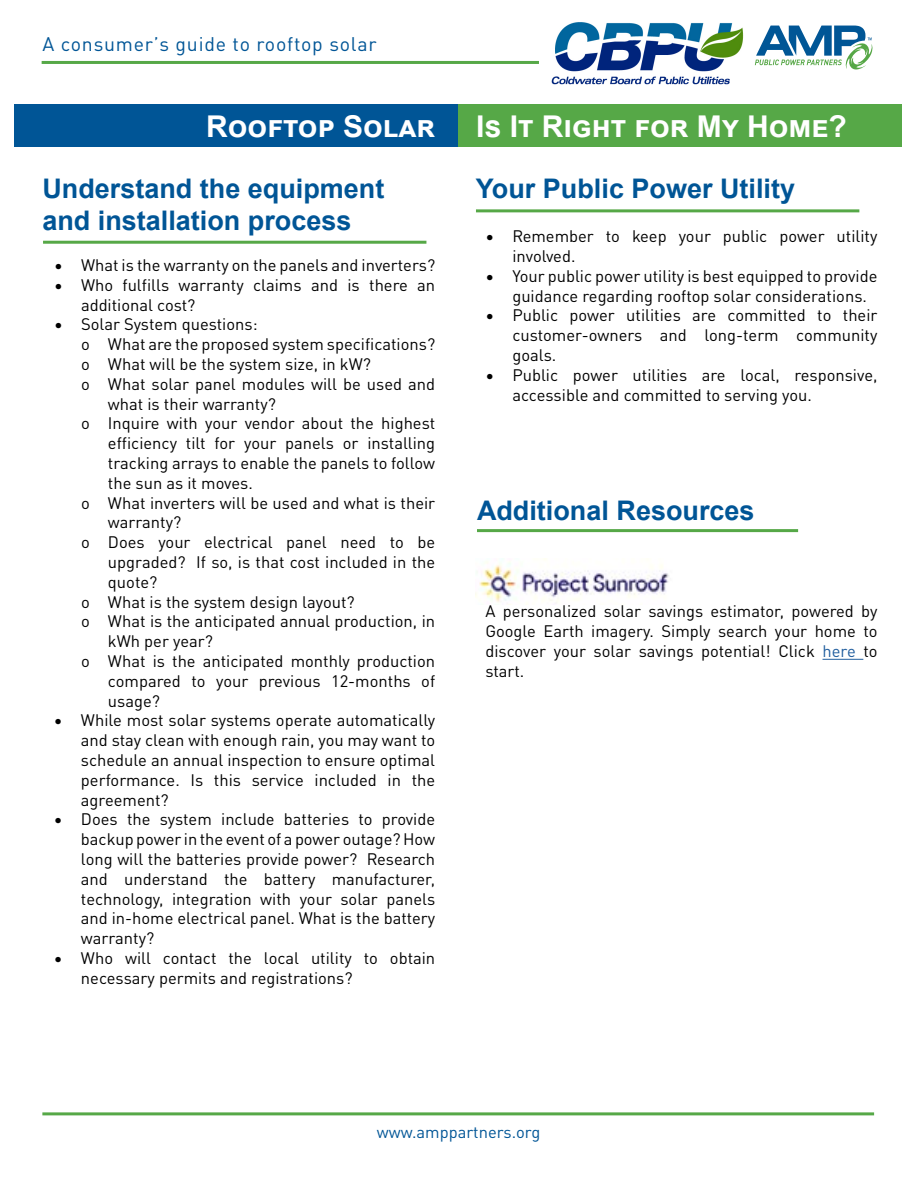
<style>
.page{position:relative;width:918px;height:1188px;background:#fff}
.page>*{position:absolute;margin:0;border:0;box-sizing:border-box;transform-origin:0 0}
.t1{font:700 30px "Arial";color:#fff}
.t2{font:700 27px/32.4px "Arial";color:#005596}
.t3{font:19.5px "DIN Pro";letter-spacing:.04em;color:#005596}
.t4{font:16.5px/19.8px "DIN Pro";color:#000}
.t5{font:16.5px "DIN Pro";color:#005596}
.s1{color:#215e9e}
</style>
<div class="page">
<hr style="left:823px;top:659px;width:40px;height:1px;background:#215e9e">
<hr style="left:42px;top:61px;width:497px;height:3px;background:#56a847">
<svg style="left:755px;top:26px;width:118px;height:44px"></svg>
<div style="left:14px;top:104px;width:444px;height:42px;background:#005596"></div>
<div style="left:458px;top:104px;width:444px;height:42px;background:#56a847"></div>
<hr style="left:43px;top:241px;width:383px;height:3px;background:#56a847">
<hr style="left:476px;top:209px;width:383px;height:3px;background:#56a847">
<img style="left:475px;top:558px;width:194px;height:47px">
<hr style="left:477px;top:529px;width:321px;height:3px;background:#56a847">
<hr style="left:42px;top:1112px;width:832px;height:3px;background:#56a847">
<img style="left:551px;top:22px;width:193px;height:63px">
<p class="t3" style="left:42px;top:29px;width:336px">A consumer’s guide to rooftop solar</p>
<h1 class="t1" style="left:206px;top:105px;width:224px">Rooftop Solar</h1>
<h1 class="t1" style="left:476px;top:105px;width:372px">Is It Right for My Home?</h1>
<h2 class="t2" style="left:42px;top:172px;width:344px">Understand the equipment and installation process</h2>
<h2 class="t2" style="left:476px;top:172px;width:321px">Your Public Power Utility</h2>
<p class="t4" style="left:512px;top:225px;width:367px;text-indent:-27px">• Remember to keep your public power utility involved.</p>
<p class="t4" style="left:512px;top:265px;width:367px;text-indent:-27px">• Your public power utility is best equipped to provide guidance regarding rooftop solar considerations.</p>
<p class="t4" style="left:512px;top:304px;width:367px;text-align:justify;text-indent:-27px">• Public power utilities are committed to their customer-owners and long-term community goals.</p>
<p class="t4" style="left:512px;top:364px;width:367px;text-indent:-27px">• Public power utilities are local, responsive, accessible and committed to serving you.</p>
<p class="t4" style="left:54px;top:254px;width:383px">• What is the warranty on the panels and inverters?</p>
<p class="t4" style="left:81px;top:274px;width:356px;text-indent:-27px">• Who fulfills warranty claims and is there an additional cost?</p>
<p class="t4" style="left:54px;top:313px;width:205px">• Solar System questions:</p>
<p class="t4" style="left:81px;top:333px;width:356px">ο What are the proposed system specifications?</p>
<p class="t4" style="left:81px;top:353px;width:292px">ο What will be the system size, in kW?</p>
<p class="t4" style="left:81px;top:373px;width:356px">ο What solar panel modules will be used and</p>
<p class="t4" style="left:108px;top:393px;width:169px">what is their warranty?</p>
<p class="t4" style="left:81px;top:412px;width:356px">ο Inquire with your vendor about the highest</p>
<p class="t4" style="left:108px;top:432px;width:329px">efficiency tilt for your panels or installing</p>
<p class="t4" style="left:108px;top:452px;width:329px">tracking arrays to enable the panels to follow</p>
<p class="t4" style="left:108px;top:472px;width:146px">the sun as it moves.</p>
<p class="t4" style="left:81px;top:492px;width:356px">ο What inverters will be used and what is their</p>
<p class="t4" style="left:108px;top:511px;width:75px">warranty?</p>
<p class="t4" style="left:81px;top:531px;width:356px">ο Does your electrical panel need to be</p>
<p class="t4" style="left:108px;top:551px;width:329px">upgraded? If so, is that cost included in the</p>
<p class="t4" style="left:108px;top:571px;width:51px">quote?</p>
<p class="t4" style="left:81px;top:591px;width:275px">ο What is the system design layout?</p>
<p class="t4" style="left:81px;top:610px;width:356px">ο What is the anticipated annual production, in</p>
<p class="t4" style="left:108px;top:630px;width:106px">kWh per year?</p>
<p class="t4" style="left:81px;top:650px;width:356px">ο What is the anticipated monthly production</p>
<p class="t4" style="left:108px;top:670px;width:329px">compared to your previous 12-months of</p>
<p class="t4" style="left:108px;top:690px;width:54px">usage?</p>
<p class="t4" style="left:81px;top:709px;width:356px;text-align:justify;text-indent:-27px">• While most solar systems operate automatically and stay clean with enough rain, you may want to schedule an annual inspection to ensure optimal performance. Is this service included in the agreement?</p>
<p class="t4" style="left:81px;top:808px;width:356px;text-align:justify;text-indent:-27px">• Does the system include batteries to provide backup power in the event of a power outage? How long will the batteries provide power? Research and understand the battery manufacturer, technology, integration with your solar panels and in-home electrical panel. What is the battery warranty?</p>
<p class="t4" style="left:81px;top:947px;width:356px;text-indent:-27px">• Who will contact the local utility to obtain necessary permits and registrations?</p>
<h2 class="t2" style="left:477px;top:495px;width:279px">Additional Resources</h2>
<p class="t4" style="left:485px;top:600px;width:394px;text-align:justify">A personalized solar savings estimator, powered by Google Earth imagery. Simply search your home to discover your solar savings potential! Click <span class="s1">here</span> to start.</p>
<p class="t5" style="left:377px;top:1120px;width:165px">www.amppartners.org</p>
</div>
